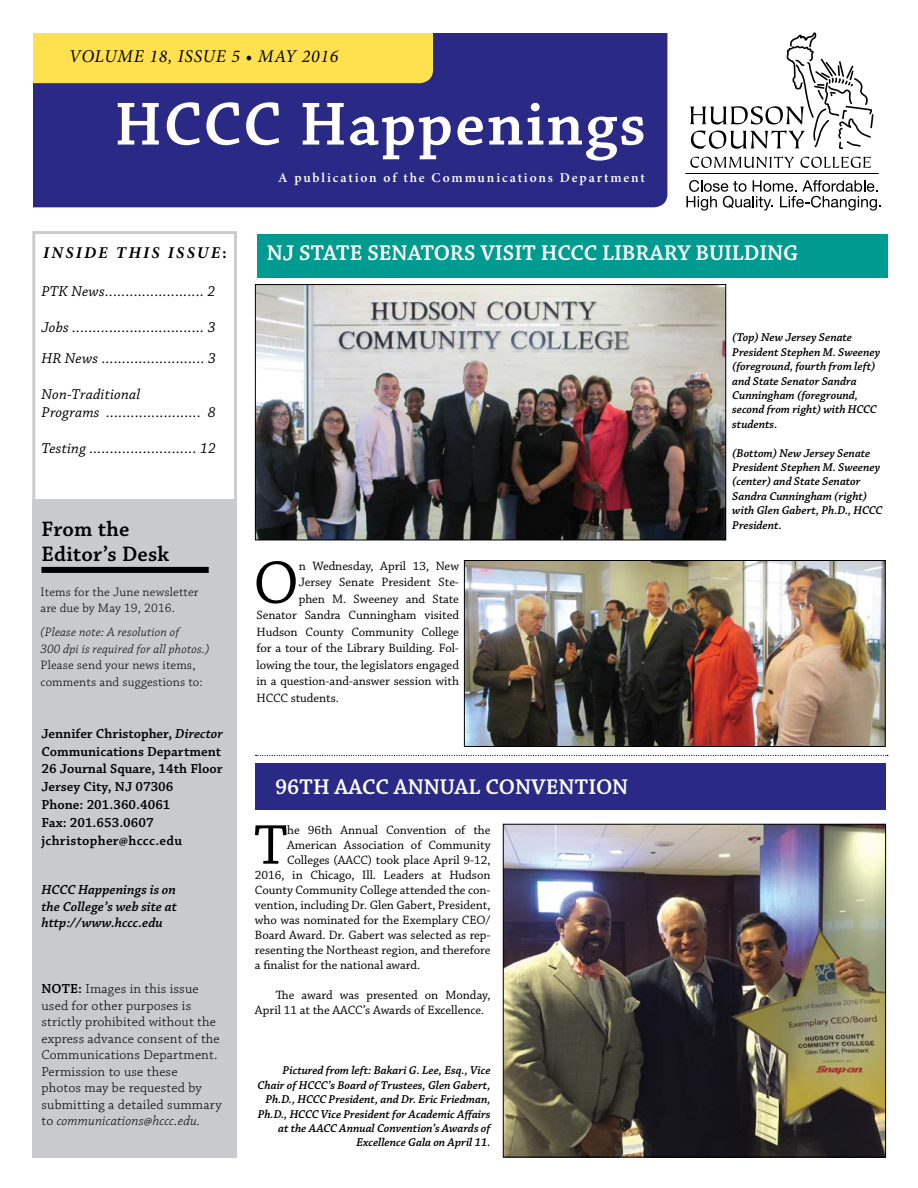
<style>
.page{position:relative;width:918px;height:1188px;background:#fff}
.page>*{position:absolute;margin:0;border:0;box-sizing:border-box;transform-origin:0 0}
.t1{font:600 64.05px "Chaparral Pro";letter-spacing:.03em;color:#fff}
.t2{font:63.45px "Chaparral Pro";color:#000}
.t3{font:58.95px "Chaparral Pro";color:#000}
.t4{font:600 22.5px "Chaparral Pro";letter-spacing:-.005em;color:#fff}
.t5{font:600 22.05px/24.8px "Chaparral Pro";letter-spacing:.01em;color:#000}
.t6{font:italic 18px "Minion Pro";letter-spacing:.04em;color:#000}
.t7{font:italic 700 16.5px "Minion Pro";letter-spacing:.14em;color:#000}
.t8{font:15px/31.5px "Chaparral Pro It Capt";letter-spacing:.01em;color:#000}
.t9{font:13.8px/16.5px "Chaparral Pro Light Capt";letter-spacing:.01em;color:#000}
.t10{font:13.8px/17.9px "Chaparral Pro Semibold Capt";color:#000}
.t11{font:13.8px/16.5px "Chaparral Pro Semibold It Capt";color:#000;text-align:justify}
.t12{font:13.8px "Chaparral Pro Light It Capt";letter-spacing:.01em;color:#000}
.t13{font:600 13.5px "Minion Pro";letter-spacing:.14em;color:#fff}
.t14{font:12.75px/15px "Chaparral Pro";letter-spacing:-.005em;color:#000}
.t15{font:12.75px/16.5px "Chaparral Pro Light Capt";letter-spacing:.01em;color:#000}
.t16{font:12.75px/16.5px "Chaparral Pro Light It Capt";letter-spacing:.01em;color:#000}
.t17{font:italic 600 12px/14.4px "Chaparral Pro";color:#000}
.s1{font-style:normal;font-stretch:condensed}
.s2{font-family:"Chaparral Pro Semibold It Capt"}
.s3{font-family:"Chaparral Pro Semibold Capt"}
.s4{font-family:"Chaparral Pro Light Capt"}
</style>
<div class="page">
<div style="left:11px;top:9px;width:656px;height:198px;background:#2a2a86;border-radius:13px"></div>
<div style="left:22px;top:3px;width:411px;height:80px;background:#ffe14f;border-radius:14px"></div>
<div style="left:32px;top:499px;width:205px;height:658px;background:#c9cacc"></div>
<div style="left:41px;top:567px;width:168px;height:6px;background:#000"></div>
<div style="left:0;top:0;width:33px;height:216px;background:#fff"></div>
<div style="left:0;top:0;width:689px;height:32px;background:#fff"></div>
<svg style="left:690px;top:32px;width:183px;height:117px"></svg>
<svg style="left:690px;top:157px;width:104px;height:11px"></svg>
<svg style="left:800px;top:157px;width:71px;height:11px"></svg>
<svg style="left:686px;top:180px;width:195px;height:31px"></svg>
<hr style="left:685px;top:173px;width:194px;height:1px;background:#000">
<div style="left:257px;top:234px;width:631px;height:44px;background:#009b90"></div>
<svg style="left:256px;top:755px;width:632px;height:1px"></svg>
<div style="left:255px;top:763px;width:630px;height:46px;background:#2a2a86"></div>
<img style="left:505px;top:826px;width:379px;height:329px">
<div style="left:503px;top:824px;width:383px;height:333px;border:1px solid #000"></div>
<img style="left:466px;top:562px;width:418px;height:183px">
<div style="left:464px;top:560px;width:422px;height:187px;border:1px solid #000"></div>
<img style="left:257px;top:286px;width:467px;height:252px">
<div style="left:255px;top:284px;width:471px;height:256px;border:1px solid #000"></div>
<h3 class="t6" style="left:69px;top:44px;width:271px">VOLUME 18, ISSUE 5 • MAY 2016</h3>
<h1 class="t1" style="left:114px;top:88px;width:533px">HCCC Happenings</h1>
<p class="t13" style="left:278px;top:168px;width:368px">A publication of the Communications Department</p>
<p class="t7" style="left:43px;top:241px;width:185px">INSIDE THIS ISSUE<span class="s1">:</span></p>
<p class="t8" style="left:41px;top:276px;width:175px">PTK News........................ 2</p>
<p class="t8" style="left:41px;top:312px;width:176px">Jobs ................................ 3<br>HR News ......................... 3</p>
<p class="t8" style="left:41px;top:386px;width:176px;line-height:18px">Non-Traditional<br>Programs ....................... 8</p>
<p class="t8" style="left:41px;top:433px;width:176px">Testing .......................... 12</p>
<h3 class="t5" style="left:41px;top:517px;width:129px">From the<br>Editor’s Desk</h3>
<p class="t15" style="left:40px;top:584px;width:160px">Items for the June newsletter are due by May 19, 2016.</p>
<p class="t16" style="left:40px;top:625px;width:170px">(Please note: A resolution of<br>300 dpi is required for all photos.)</p>
<p class="t15" style="left:40px;top:658px;width:164px">Please send your news items, comments and suggestions to:</p>
<p class="t10" style="left:41px;top:725px;width:183px">Jennifer Christopher, <span class="s2">Director<br></span>Communications Department<br>26 Journal Square, 14th Floor<br>Jersey City, NJ 07306<br>Phone: 201.360.4061<br>Fax: 201.653.0607 jchristopher@hccc.edu</p>
<p class="t11" style="left:41px;top:882px;width:137px">HCCC Happenings is on the College’s web site at http://www.hccc.edu</p>
<p class="t9" style="left:41px;top:981px;width:182px"><span class="s3">NOTE:</span> Images in this issue used for other purposes is strictly prohibited without the express advance consent of the<br>Communications Department.<br>Permission to use these<br>photos may be requested by submitting a detailed summary</p>
<p class="t12" style="left:41px;top:1113px;width:160px"><span class="s4">to</span> communications@hccc.edu.</p>
<h3 class="t4" style="left:267px;top:240px;width:533px">NJ STATE SENATORS VISIT HCCC LIBRARY BUILDING</h3>
<h2 class="t2" style="left:253px;top:548px;width:47px">O</h2>
<p class="t14" style="left:299px;top:559px;width:162px">n Wednesday, April 13, New</p>
<p class="t14" style="left:299px;top:575px;width:162px">Jersey Senate President Ste-</p>
<p class="t14" style="left:299px;top:592px;width:162px">phen M. Sweeney and State</p>
<p class="t14" style="left:256px;top:608px;width:204px">Senator Sandra Cunningham visited</p>
<p class="t14" style="left:256px;top:625px;width:204px">Hudson County Community College</p>
<p class="t14" style="left:256px;top:641px;width:204px">for a tour of the Library Building. Fol-</p>
<p class="t14" style="left:256px;top:658px;width:204px">lowing the tour, the legislators engaged</p>
<p class="t14" style="left:256px;top:674px;width:204px">in a question-and-answer session with</p>
<p class="t14" style="left:256px;top:691px;width:84px">HCCC students.</p>
<h3 class="t4" style="left:275px;top:774px;width:355px">96TH AACC ANNUAL CONVENTION</h3>
<h3 class="t3" style="left:254px;top:812px;width:35px">T</h3>
<p class="t14" style="left:287px;top:823px;width:205px">he 96th Annual Convention of the</p>
<p class="t14" style="left:287px;top:838px;width:205px">American Association of Community</p>
<p class="t14" style="left:287px;top:853px;width:205px">Colleges (AACC) took place April 9-12,</p>
<p class="t14" style="left:255px;top:868px;width:237px">2016, in Chicago, Ill. Leaders at Hudson</p>
<p class="t14" style="left:255px;top:883px;width:237px">County Community College attended the con-</p>
<p class="t14" style="left:255px;top:898px;width:237px">vention, including Dr. Glen Gabert, President,</p>
<p class="t14" style="left:255px;top:913px;width:237px">who was nominated for the Exemplary CEO/</p>
<p class="t14" style="left:255px;top:928px;width:237px">Board Award. Dr. Gabert was selected as rep-</p>
<p class="t14" style="left:255px;top:943px;width:237px">resenting the Northeast region, and therefore</p>
<p class="t14" style="left:255px;top:958px;width:167px">a finalist for the national award.</p>
<p class="t14" style="left:255px;top:988px;width:237px;text-indent:21px">The award was presented on Monday,<br>April 11 at the AACC’s Awards of Excellence.</p>
<p class="t17" style="left:257px;top:1064px;width:235px;text-align:right">Pictured from left: Bakari G. Lee, Esq., Vice Chair of HCCC’s Board of Trustees, Glen Gabert, Ph.D., HCCC President, and Dr. Eric Friedman, Ph.D., HCCC Vice President for Academic Affairs at the AACC Annual Convention’s Awards of Excellence Gala on April 11.</p>
<p class="t17" style="left:732px;top:331px;width:150px">(Top) New Jersey Senate<br>President Stephen M. Sweeney (foreground, fourth from left) and State Senator Sandra<br>Cunningham (foreground, second from right) with HCCC students.</p>
<p class="t17" style="left:732px;top:446px;width:152px">(Bottom) New Jersey Senate<br>President Stephen M. Sweeney (center) and State Senator<br>Sandra Cunningham (right) with Glen Gabert, Ph.D., HCCC<br>President.</p>
</div>
